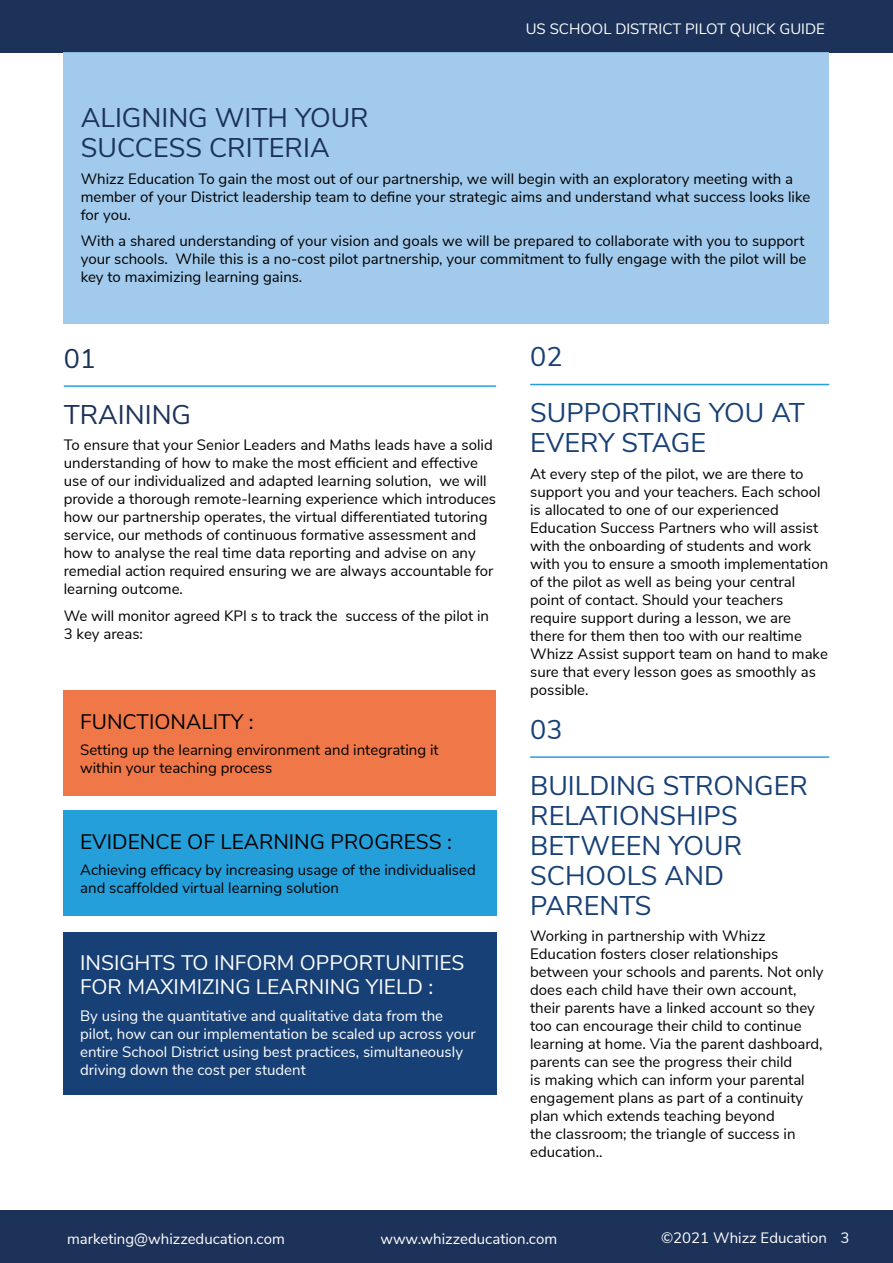
<style>
.page{position:relative;width:893px;height:1263px;background:#fff}
.page>*{position:absolute;margin:0;border:0;box-sizing:border-box;transform-origin:0 0}
.heading3{font:27px/30px "Nunito Sans";color:#174076}
.heading3-2{font:27px/30px "Nunito Sans";color:#1d3259}
.heading4{font:21px/24px "Nunito Sans";color:#fff}
.heading4-2{font:21px "Nunito Sans";color:#000}
.body{font:15px/18px "Nunito Sans";color:#000}
.body-2{font:15px/18px "Nunito Sans";color:#fff}
</style>
<div class="page">
<div style="left:0;top:0;width:893px;height:52px;background:#1d3259"></div>
<div style="left:0;top:1210px;width:893px;height:53px;background:#1d3259"></div>
<div style="left:64px;top:52px;width:765px;height:272px;background:#a1caec"></div>
<div style="left:63px;top:690px;width:432px;height:106px;background:#ef7748"></div>
<div style="left:63px;top:811px;width:433px;height:105px;background:#249fda"></div>
<div style="left:63px;top:932px;width:433px;height:162px;background:#174076"></div>
<hr style="left:64px;top:385px;width:432px;height:2px;background:#249fda">
<hr style="left:530px;top:384px;width:299px;height:1px;background:#249fda">
<hr style="left:530px;top:756px;width:299px;height:2px;background:#249fda">
<p class="body-2" style="left:526px;top:19px;width:301px">US SCHOOL DISTRICT PILOT QUICK GUIDE</p>
<p class="heading3-2" style="left:81px;top:101px;width:289px">ALIGNING WITH YOUR<br>SUCCESS CRITERIA</p>
<p class="body" style="left:81px;top:168px;width:731px">Whizz Education To gain the most out of our partnership, we will begin with an exploratory meeting with a member of your District leadership team to define your strategic aims and understand what success looks like for you.</p>
<p class="body" style="left:81px;top:231px;width:727px">With a shared understanding of your vision and goals we will be prepared to collaborate with you to support your schools. While this is a no-cost pilot partnership, your commitment to fully engage with the pilot will be key to maximizing learning gains.</p>
<p class="heading3-2" style="left:64px;top:342px;width:34px">01</p>
<p class="heading3-2" style="left:64px;top:398px;width:129px">TRAINING</p>
<p class="body" style="left:64px;top:435px;width:434px">To ensure that your Senior Leaders and Maths leads have a solid understanding of how to make the most efficient and effective use of our individualized and adapted learning solution, we will provide a thorough remote-learning experience which introduces how our partnership operates, the virtual differentiated tutoring service, our methods of continuous formative assessment and how to analyse the real time data reporting and advise on any remedial action required ensuring we are always accountable for learning outcome.</p>
<p class="body" style="left:64px;top:606px;width:427px">We will monitor agreed KPI s to track the success of the pilot in<br>3 key areas:</p>
<p class="heading4-2" style="left:80px;top:706px;width:175px">FUNCTIONALITY :</p>
<p class="body" style="left:80px;top:740px;width:360px">Setting up the learning environment and integrating it within your teaching process</p>
<p class="heading4-2" style="left:80px;top:826px;width:373px">EVIDENCE OF LEARNING PROGRESS :</p>
<p class="body" style="left:80px;top:860px;width:397px">Achieving efficacy by increasing usage of the individualised and scaffolded virtual learning solution</p>
<p class="heading4" style="left:80px;top:950px;width:386px">INSIGHTS TO INFORM OPPORTUNITIES<br>FOR MAXIMIZING LEARNING YIELD :</p>
<p class="body-2" style="left:80px;top:1006px;width:397px">By using the quantitative and qualitative data from the pilot, how can our implementation be scaled up across your entire School District using best practices, simultaneously driving down the cost per student</p>
<p class="heading3" style="left:530px;top:340px;width:34px">02</p>
<p class="heading3" style="left:530px;top:396px;width:276px">SUPPORTING YOU AT<br>EVERY STAGE</p>
<p class="body" style="left:530px;top:464px;width:300px">At every step of the pilot, we are there to support you and your teachers. Each school is allocated to one of our experienced Education Success Partners who will assist with the onboarding of students and work with you to ensure a smooth implementation of the pilot as well as being your central point of contact. Should your teachers require support during a lesson, we are there for them then too with our realtime Whizz Assist support team on hand to make sure that every lesson goes as smoothly as possible.</p>
<p class="heading3" style="left:530px;top:713px;width:34px">03</p>
<p class="heading3" style="left:530px;top:769px;width:279px">BUILDING STRONGER<br>RELATIONSHIPS<br>BETWEEN YOUR<br>SCHOOLS AND<br>PARENTS</p>
<p class="body" style="left:530px;top:926px;width:295px">Working in partnership with Whizz Education fosters closer relationships between your schools and parents. Not only does each child have their own account, their parents have a linked account so they too can encourage their child to continue learning at home. Via the parent dashboard, parents can see the progress their child<br>is making which can inform your parental engagement plans as part of a continuity plan which extends teaching beyond<br>the classroom; the triangle of success in education..</p>
<p class="body-2" style="left:67px;top:1228px;width:219px">marketing@whizzeducation.com</p>
<p class="body-2" style="left:380px;top:1228px;width:178px">www.whizzeducation.com</p>
<p class="body-2" style="left:661px;top:1228px;width:190px">©2021 Whizz Education 3</p>
</div>
